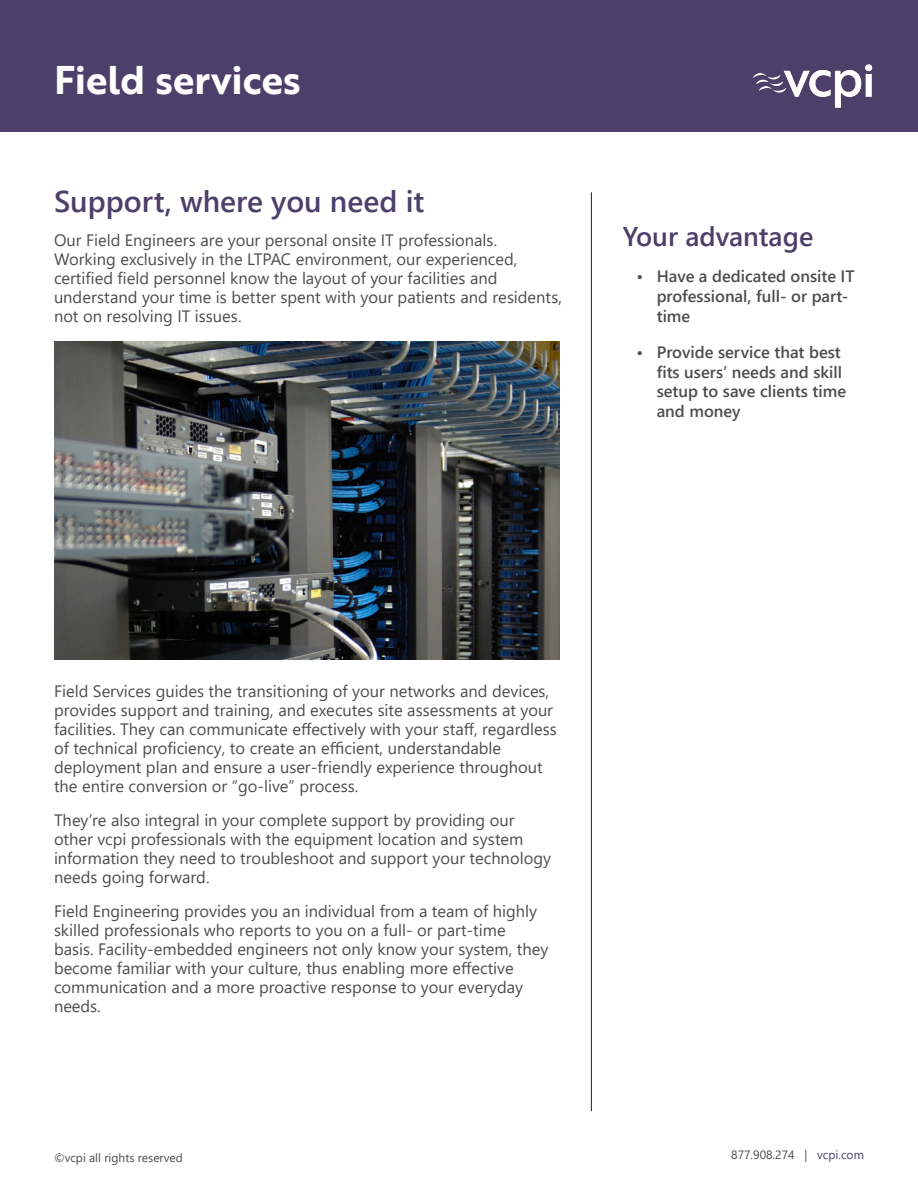
<style>
.page{position:relative;width:918px;height:1188px;background:#fff}
.page>*{position:absolute;margin:0;border:0;box-sizing:border-box;transform-origin:0 0}
.t1{font:39px "Brother 1816 Bold";color:#fff}
.t2{font:600 30px "Segoe UI";color:#4c406b}
.t3{font:600 27px "Segoe UI";color:#4c406b}
.t4{font:16.5px/18.9px "Segoe UI";color:#4d4d4f}
.t5{font:600 16.5px/19.8px "Segoe UI";color:#4d4c4f}
.t6{font:12px "Segoe UI";color:#4b4c4d}
.s1{color:#4c406b}
</style>
<div class="page">
<hr style="left:591px;top:192px;width:1px;height:919px;background:#231f20">
<div style="left:1px;top:0;width:917px;height:131px;background:#4c406b"></div>
<img style="left:753px;top:64px;width:120px;height:44px">
<img style="left:54px;top:341px;width:506px;height:318px">
<p class="t1" style="left:54px;top:50px;width:248px">Field services</p>
<p class="t2" style="left:54px;top:173px;width:372px">Support, where you need it</p>
<p class="t4" style="left:54px;top:229px;width:510px">Our Field Engineers are your personal onsite IT professionals.<br>Working exclusively in the LTPAC environment, our experienced, certified field personnel know the layout of your facilities and understand your time is better spent with your patients and residents, not on resolving IT issues.</p>
<p class="t3" style="left:623px;top:211px;width:192px">Your advantage</p>
<p class="t5" style="left:657px;top:265px;width:199px;text-indent:-20px">• Have a dedicated onsite IT professional, full- or part&shy;time</p>
<p class="t5" style="left:657px;top:341px;width:191px;text-indent:-20px">• Provide service that best fits users’ needs and skill setup to save clients time and money</p>
<p class="t4" style="left:54px;top:680px;width:504px">Field Services guides the transitioning of your networks and devices, provides support and training, and executes site assessments at your facilities. They can communicate effectively with your staff, regardless of technical proficiency, to create an efficient, understandable deployment plan and ensure a user-friendly experience throughout the entire conversion or “go-live” process.</p>
<p class="t4" style="left:54px;top:809px;width:499px">They’re also integral in your complete support by providing our other vcpi professionals with the equipment location and system information they need to troubleshoot and support your technology needs going forward.</p>
<p class="t4" style="left:54px;top:900px;width:496px">Field Engineering provides you an individual from a team of highly skilled professionals who reports to you on a full- or part-time basis. Facility-embedded engineers not only know your system, they become familiar with your culture, thus enabling more effective communication and a more proactive response to your everyday needs.</p>
<p class="t6" style="left:54px;top:1146px;width:130px">©vcpi all rights reserved</p>
<p class="t6" style="left:731px;top:1144px;width:134px">877.908.274 | <span class="s1">vcpi.com</span></p>
</div>
